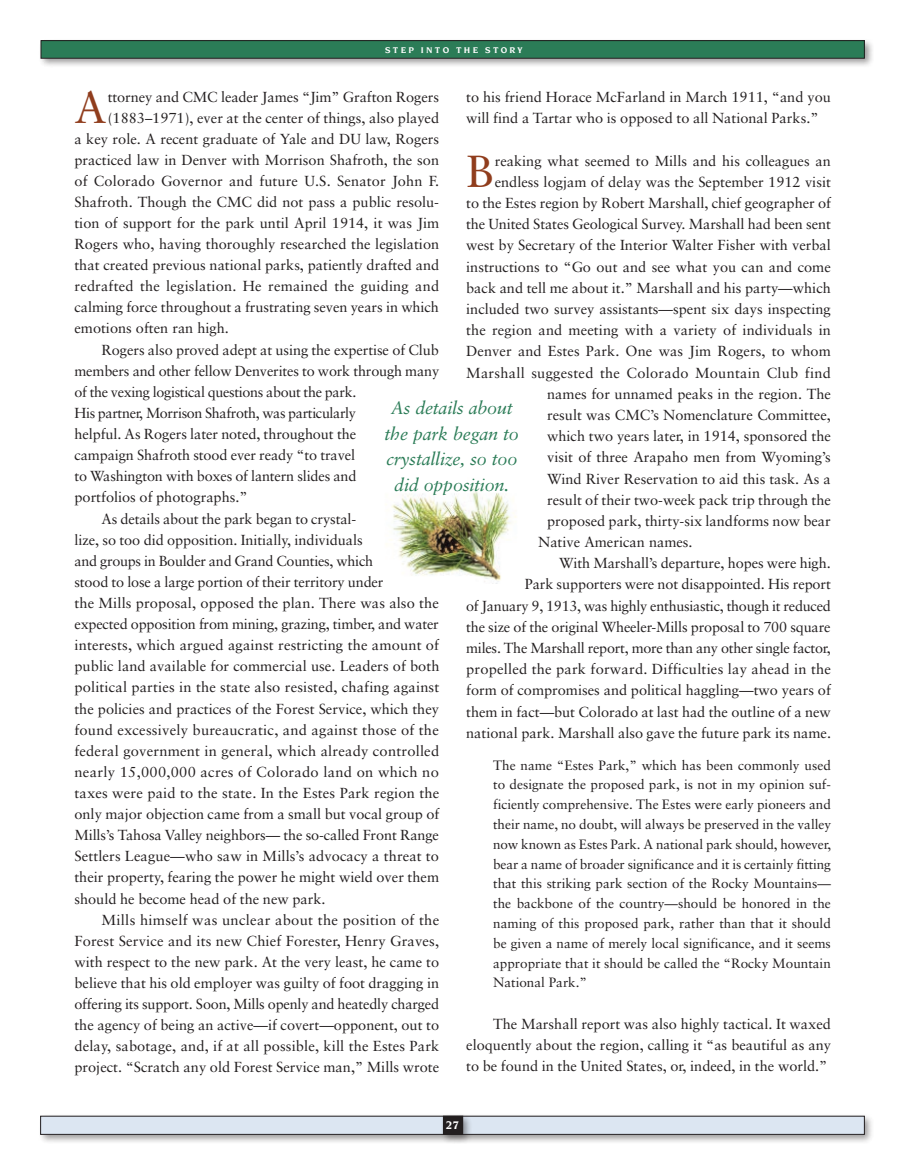
<style>
.page{position:relative;width:905px;height:1175px;background:#fff}
.page>*{position:absolute;margin:0;border:0;box-sizing:border-box;transform-origin:0 0}
.t1{font:44.85px "Sabon";color:#903d1d}
.t2{font:44.7px "Sabon";color:#903d1d}
.t3{font:italic 18px/25.5px "Sabon";letter-spacing:-.015em;color:#2b7c57;text-align:center}
.t4{font:14.55px/21px "Sabon";color:#231f20}
.t5{font:14.55px "Sabon";letter-spacing:.02em;color:#231f20}
.t6{font:14.55px "Sabon";letter-spacing:-.02em;color:#231f20}
.t7{font:14.55px "Sabon";letter-spacing:-.025em;color:#231f20}
.t8{font:13.5px/19.8px "Sabon";color:#231f20;text-align:justify}
.t9{font:700 12px "Novarese";color:#fff}
.t10{font:700 9px "Novarese";letter-spacing:.25em;color:#fff}
</style>
<div class="page">
<img style="left:391px;top:491px;width:125px;height:93px">
<div style="left:38px;top:1113px;width:836px;height:31px;background:#231f20;opacity:.45"></div>
<div style="left:41px;top:1116px;width:823px;height:18px;background:#dce6f2"></div>
<div style="left:440px;top:1113px;width:32px;height:31px;background:#231f20;opacity:.45"></div>
<div style="left:443px;top:1116px;width:19px;height:18px;background:#231f20"></div>
<div style="left:443px;top:1116px;width:20px;height:18px;border:1px solid #231f20"></div>
<div style="left:38px;top:38px;width:836px;height:30px;background:#231f20;opacity:.45"></div>
<div style="left:41px;top:41px;width:823px;height:17px;background:#2b7c57"></div>
<p class="t10" style="left:385px;top:45px;width:139px">STEP INTO THE STORY</p>
<h2 class="t2" style="left:74px;top:81px;width:34px">A</h2>
<p class="t4" style="left:108px;top:87px;width:333px">ttorney and CMC leader James “Jim” Grafton Rogers</p>
<p class="t4" style="left:466px;top:87px;width:366px">to his friend Horace McFarland in March 1911, “and you will find a Tartar who is opposed to all National Parks.”</p>
<h1 class="t1" style="left:466px;top:144px;width:29px">B</h1>
<p class="t4" style="left:494px;top:150px;width:337px">reaking what seemed to Mills and his colleagues an</p>
<p class="t4" style="left:108px;top:108px;width:333px">(1883–1971), ever at the center of things, also played</p>
<p class="t4" style="left:74px;top:129px;width:366px">a key role. A recent graduate of Yale and DU law, Rogers</p>
<p class="t4" style="left:74px;top:150px;width:366px">practiced law in Denver with Morrison Shafroth, the son</p>
<p class="t4" style="left:74px;top:171px;width:366px">of Colorado Governor and future U.S. Senator John F.</p>
<p class="t4" style="left:74px;top:192px;width:366px">Shafroth. Though the CMC did not pass a public resolu-</p>
<p class="t4" style="left:74px;top:213px;width:366px">tion of support for the park until April 1914, it was Jim</p>
<p class="t4" style="left:74px;top:234px;width:366px">Rogers who, having thoroughly researched the legislation</p>
<p class="t4" style="left:74px;top:255px;width:366px">that created previous national parks, patiently drafted and</p>
<p class="t4" style="left:74px;top:276px;width:366px">redrafted the legislation. He remained the guiding and</p>
<p class="t4" style="left:74px;top:297px;width:366px">calming force throughout a frustrating seven years in which</p>
<p class="t4" style="left:74px;top:318px;width:156px">emotions often ran high.</p>
<p class="t4" style="left:101px;top:339px;width:339px">Rogers also proved adept at using the expertise of Club</p>
<p class="t4" style="left:74px;top:360px;width:366px">members and other fellow Denverites to work through many</p>
<p class="t6" style="left:74px;top:383px;width:283px">of the vexing logistical questions about the park.</p>
<p class="t7" style="left:74px;top:404px;width:283px">His partner, Morrison Shafroth, was particularly</p>
<p class="t4" style="left:74px;top:423px;width:283px">helpful. As Rogers later noted, throughout the</p>
<p class="t4" style="left:74px;top:444px;width:282px">campaign Shafroth stood ever ready “to travel</p>
<p class="t4" style="left:74px;top:465px;width:283px">to Washington with boxes of lantern slides and</p>
<p class="t4" style="left:74px;top:486px;width:175px">portfolios of photographs.”</p>
<p class="t4" style="left:101px;top:508px;width:256px">As details about the park began to crystal-</p>
<p class="t4" style="left:74px;top:529px;width:290px">lize, so too did opposition. Initially, individuals</p>
<p class="t4" style="left:74px;top:550px;width:300px">and groups in Boulder and Grand Counties, which</p>
<p class="t4" style="left:74px;top:571px;width:310px">stood to lose a large portion of their territory under</p>
<p class="t4" style="left:74px;top:592px;width:366px">the Mills proposal, opposed the plan. There was also the</p>
<p class="t4" style="left:74px;top:613px;width:366px">expected opposition from mining, grazing, timber, and water</p>
<p class="t4" style="left:74px;top:634px;width:366px">interests, which argued against restricting the amount of</p>
<p class="t4" style="left:74px;top:655px;width:366px">public land available for commercial use. Leaders of both</p>
<p class="t4" style="left:74px;top:676px;width:366px">political parties in the state also resisted, chafing against</p>
<p class="t4" style="left:74px;top:698px;width:366px">the policies and practices of the Forest Service, which they</p>
<p class="t4" style="left:74px;top:719px;width:366px">found excessively bureaucratic, and against those of the</p>
<p class="t4" style="left:74px;top:740px;width:366px">federal government in general, which already controlled</p>
<p class="t5" style="left:74px;top:763px;width:366px">nearly 15,000,000 acres of Colorado land on which no</p>
<p class="t4" style="left:74px;top:782px;width:366px">taxes were paid to the state. In the Estes Park region the</p>
<p class="t4" style="left:74px;top:803px;width:366px">only major objection came from a small but vocal group of</p>
<p class="t4" style="left:74px;top:824px;width:366px">Mills’s Tahosa Valley neighbors— the so-called Front Range</p>
<p class="t4" style="left:74px;top:845px;width:366px">Settlers League—who saw in Mills’s advocacy a threat to</p>
<p class="t4" style="left:74px;top:866px;width:366px">their property, fearing the power he might wield over them</p>
<p class="t4" style="left:74px;top:887px;width:253px">should he become head of the new park.</p>
<p class="t5" style="left:101px;top:910px;width:339px">Mills himself was unclear about the position of the</p>
<p class="t4" style="left:74px;top:929px;width:366px">Forest Service and its new Chief Forester, Henry Graves,</p>
<p class="t4" style="left:74px;top:950px;width:366px">with respect to the new park. At the very least, he came to</p>
<p class="t4" style="left:74px;top:971px;width:366px">believe that his old employer was guilty of foot dragging in</p>
<p class="t4" style="left:74px;top:992px;width:366px">offering its support. Soon, Mills openly and heatedly charged</p>
<p class="t4" style="left:74px;top:1013px;width:366px">the agency of being an active—if covert—opponent, out to</p>
<p class="t4" style="left:74px;top:1034px;width:366px">delay, sabotage, and, if at all possible, kill the Estes Park</p>
<p class="t4" style="left:74px;top:1055px;width:366px">project. “Scratch any old Forest Service man,” Mills wrote</p>
<p class="t4" style="left:494px;top:171px;width:337px">endless logjam of delay was the September 1912 visit</p>
<p class="t4" style="left:466px;top:192px;width:366px">to the Estes region by Robert Marshall, chief geographer of</p>
<p class="t4" style="left:466px;top:213px;width:366px">the United States Geological Survey. Marshall had been sent</p>
<p class="t4" style="left:466px;top:235px;width:366px">west by Secretary of the Interior Walter Fisher with verbal</p>
<p class="t4" style="left:466px;top:256px;width:366px">instructions to “Go out and see what you can and come</p>
<p class="t4" style="left:466px;top:277px;width:366px">back and tell me about it.” Marshall and his party—which</p>
<p class="t4" style="left:466px;top:298px;width:366px">included two survey assistants—spent six days inspecting</p>
<p class="t4" style="left:466px;top:319px;width:366px">the region and meeting with a variety of individuals in</p>
<p class="t4" style="left:466px;top:340px;width:366px">Denver and Estes Park. One was Jim Rogers, to whom</p>
<p class="t5" style="left:466px;top:364px;width:366px">Marshall suggested the Colorado Mountain Club find</p>
<p class="t4" style="left:547px;top:383px;width:285px">names for unnamed peaks in the region. The</p>
<p class="t4" style="left:547px;top:404px;width:285px">result was CMC’s Nomenclature Committee,</p>
<p class="t4" style="left:547px;top:425px;width:285px">which two years later, in 1914, sponsored the</p>
<p class="t4" style="left:547px;top:446px;width:285px">visit of three Arapaho men from Wyoming’s</p>
<p class="t4" style="left:547px;top:468px;width:285px">Wind River Reservation to aid this task. As a</p>
<p class="t4" style="left:547px;top:489px;width:285px">result of their two-week pack trip through the</p>
<p class="t4" style="left:547px;top:510px;width:285px">proposed park, thirty-six landforms now bear</p>
<p class="t4" style="left:538px;top:531px;width:156px">Native American names.</p>
<p class="t4" style="left:559px;top:552px;width:273px">With Marshall’s departure, hopes were high.</p>
<p class="t4" style="left:524px;top:573px;width:308px">Park supporters were not disappointed. His report</p>
<p class="t6" style="left:466px;top:597px;width:366px">of January 9, 1913, was highly enthusiastic, though it reduced</p>
<p class="t4" style="left:466px;top:616px;width:366px">the size of the original Wheeler-Mills proposal to 700 square</p>
<p class="t4" style="left:466px;top:637px;width:366px">miles. The Marshall report, more than any other single factor,</p>
<p class="t4" style="left:466px;top:658px;width:366px">propelled the park forward. Difficulties lay ahead in the</p>
<p class="t4" style="left:466px;top:679px;width:366px">form of compromises and political haggling—two years of</p>
<p class="t4" style="left:466px;top:701px;width:366px">them in fact—but Colorado at last had the outline of a new</p>
<p class="t4" style="left:466px;top:722px;width:366px">national park. Marshall also gave the future park its name.</p>
<p class="t8" style="left:493px;top:754px;width:339px">The name “Estes Park,” which has been commonly used to designate the proposed park, is not in my opinion suf&shy;ficiently comprehensive. The Estes were early pioneers and their name, no doubt, will always be preserved in the valley now known as Estes Park. A national park should, however, bear a name of broader significance and it is certainly fitting that this striking park section of the Rocky Mountains— the backbone of the country—should be honored in the naming of this proposed park, rather than that it should be given a name of merely local significance, and it seems appropriate that it should be called the “Rocky Mountain National Park.”</p>
<p class="t4" style="left:466px;top:1013px;width:366px;text-align:justify;text-indent:27px">The Marshall report was also highly tactical. It waxed eloquently about the region, calling it “as beautiful as any to be found in the United States, or, indeed, in the world.”</p>
<p class="t3" style="left:384px;top:395px;width:136px">As details about the park began to crystallize, so too did opposition.</p>
<p class="t9" style="left:446px;top:1118px;width:15px">27</p>
</div>
